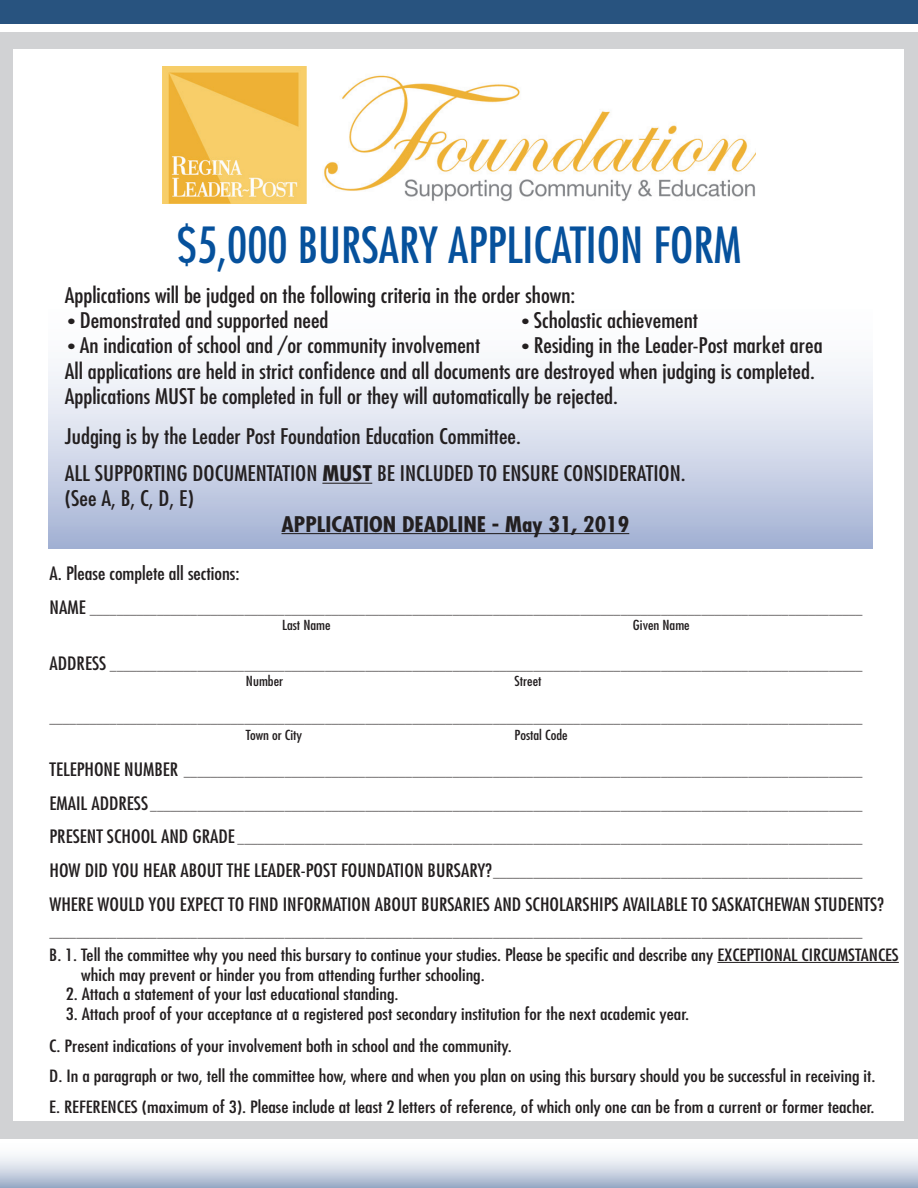
<style>
.page{position:relative;width:918px;height:1188px;background:#fff}
.page>*{position:absolute;margin:0;border:0;box-sizing:border-box;transform-origin:0 0}
.t1{font:condensed 48.45px "Futura Std";color:#06519c}
.t2{font:condensed 21px/25.2px "Futura Std";color:#231f20;scale:1.12 1}
.t3{font:700 condensed 21px "Futura Std";color:#231f20;scale:1.12 1}
.t4{font:condensed 18px "Futura Std";color:#231f20;scale:1.12 1}
.t5{font:condensed 16.5px/31.8px "Futura Std";color:#231f20;scale:1.19 1}
.t6{font:condensed 16.5px/19.8px "Futura Std";color:#231f20;scale:1.18 1}
.t7{font:condensed 13.5px "Futura Std";color:#231f20;scale:1.12 1}
.t8{font:condensed 12px "Futura Std";color:#231f20;scale:1.12 1}
.s1{font-size:15px}
.s2{font-weight:700}
.s3{font-size:18px}
</style>
<div class="page">
<svg style="left:0;top:1138px;width:918px;height:50px"></svg>
<div style="left:0;top:32px;width:918px;height:1106px;background:#d1d2d4"></div>
<div style="left:14px;top:50px;width:890px;height:1071px;background:#fff"></div>
<div style="left:48px;top:279px;width:825px;height:270px;background:linear-gradient(to bottom,#fff,#adb9d8)"></div>
<div style="left:0;top:0;width:918px;height:23px;background:#28537f"></div>
<hr style="left:322px;top:483px;width:50px;height:1px;background:#231f20">
<hr style="left:282px;top:533px;width:347px;height:1px;background:#231f20">
<hr style="left:717px;top:962px;width:182px;height:1px;background:#231f20">
<img style="left:162px;top:66px;width:594px;height:138px">
<h1 class="t1" style="left:177px;top:216px;width:566px">$5,000 BURSARY APPLICATION FORM</h1>
<h2 class="t2" style="left:65px;top:282px;width:457px">Applications will be judged on the following criteria in the order shown:</h2>
<h2 class="t2" style="left:68px;top:308px;width:234px"><span class="s1">•</span> Demonstrated and supported need</h2>
<h2 class="t2" style="left:522px;top:308px;width:158px"><span class="s1">•</span> Scholastic achievement</h2>
<h2 class="t2" style="left:68px;top:333px;width:369px"><span class="s1">•</span> An indication of school and /or community involvement</h2>
<h2 class="t2" style="left:65px;top:333px;width:678px;text-indent:458px"><span class="s1">•</span> Residing in the Leader-Post market area<br>All applications are held in strict confidence and all documents are destroyed when judging is completed.<br>Applications MUST be completed in full or they will automatically be rejected.</h2>
<h2 class="t2" style="left:65px;top:417px;width:556px;line-height:37.2px">Judging is by the Leader Post Foundation Education Committee.<br>ALL SUPPORTING DOCUMENTATION <span class="s2">MUST</span> BE INCLUDED TO ENSURE CONSIDERATION.</h2>
<h2 class="t2" style="left:65px;top:486px;width:117px">(See A, B, C, D, E)</h2>
<h2 class="t3" style="left:282px;top:511px;width:312px">APPLICATION DEADLINE - May 31, 2019</h2>
<h3 class="t4" style="left:50px;top:563px;width:171px">A. Please complete all sections:</h3>
<p class="t8" style="left:50px;top:602px;width:727px"><span class="s3">NAME</span> ___________________________________________________________________________________________________________________</p>
<p class="t7" style="left:282px;top:617px;width:45px">Last Name</p>
<p class="t7" style="left:633px;top:617px;width:52px">Given Name</p>
<p class="t8" style="left:50px;top:658px;width:728px"><span class="s3">ADDRESS</span> ________________________________________________________________________________________________________________</p>
<p class="t7" style="left:246px;top:673px;width:35px">Number</p>
<p class="t7" style="left:515px;top:673px;width:26px">Street</p>
<p class="t8" style="left:50px;top:711px;width:727px">_________________________________________________________________________________________________________________________</p>
<p class="t7" style="left:246px;top:726px;width:52px">Town or City</p>
<p class="t7" style="left:515px;top:726px;width:49px">Postal Code</p>
<p class="t8" style="left:50px;top:765px;width:727px"><span class="s3">TELEPHONE NUMBER</span> _____________________________________________________________________________________________________</p>
<p class="t8" style="left:50px;top:798px;width:728px"><span class="s3">EMAIL ADDRESS</span> __________________________________________________________________________________________________________</p>
<p class="t8" style="left:50px;top:832px;width:727px"><span class="s3">PRESENT SCHOOL AND GRADE</span> _____________________________________________________________________________________________</p>
<p class="t8" style="left:50px;top:865px;width:728px"><span class="s3">HOW DID YOU HEAR ABOUT THE LEADER-POST FOUNDATION BURSARY?</span>_______________________________________________________</p>
<h3 class="t4" style="left:50px;top:893px;width:747px">WHERE WOULD YOU EXPECT TO FIND INFORMATION ABOUT BURSARIES AND SCHOLARSHIPS AVAILABLE TO SASKATCHEWAN STUDENTS?</h3>
<p class="t8" style="left:50px;top:925px;width:727px">_________________________________________________________________________________________________________________________</p>
<h3 class="t6" style="left:81px;top:945px;width:694px;text-indent:-32px">B. 1. Tell the committee why you need this bursary to continue your studies. Please be specific and describe any EXCEPTIONAL CIRCUMSTANCES which may prevent or hinder you from attending further schooling.</h3>
<h3 class="t5" style="left:66px;top:978px;width:281px">2. Attach a statement of your last educational standing.</h3>
<h3 class="t5" style="left:49px;top:998px;width:539px;text-indent:16px">3. Attach proof of your acceptance at a registered post secondary institution for the next academic year.<br>C. Present indications of your involvement both in school and the community.</h3>
<p class="t5" style="left:49px;top:1061px;width:696px;line-height:30.3px">D. In a paragraph or two, tell the committee how, where and when you plan on using this bursary should you be successful in receiving it.<br>E. REFERENCES (maximum of 3). Please include at least 2 letters of reference, of which only one can be from a current or former teacher.</p>
</div>
